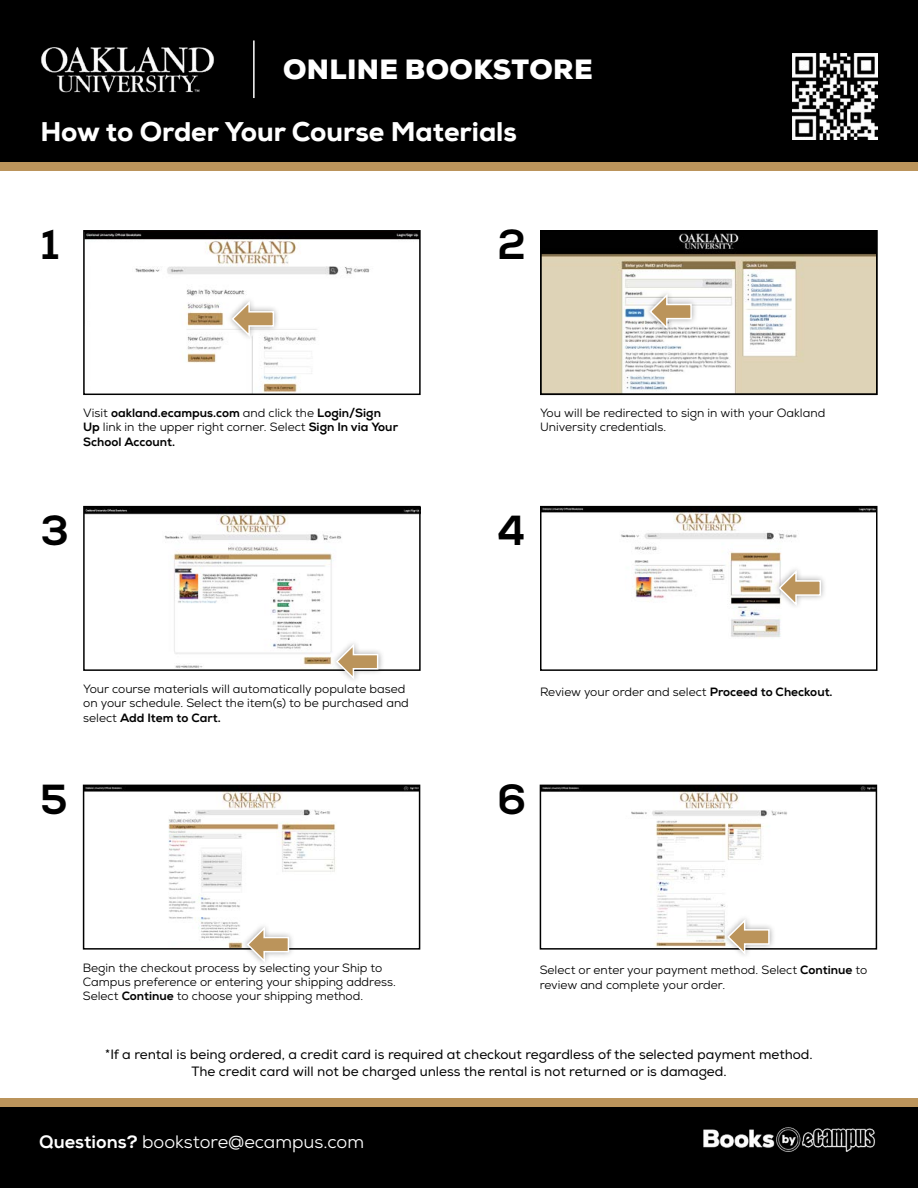
<style>
.page{position:relative;width:918px;height:1188px;background:#fff}
.page>*{position:absolute;margin:0;border:0;box-sizing:border-box;transform-origin:0 0}
.t1{font:800 42px "Nexa";color:#000}
.t2{font:800 27px "Nexa";color:#fff}
.t3{font:900 27px "Nexa";letter-spacing:.015em;color:#fff}
.Questions{font:18px "Nexa";color:#fff}
.Notes{font:13.5px "Nexa";color:#000}
.Instructions{font:12px/14.4px "Nexa";color:#000}
.Instructions-2{font:800 12px/14.4px "Nexa";color:#000}
.s1{font-weight:400}
.s2{font-weight:800}
</style>
<div class="page">
<div style="left:0;top:0;width:918px;height:166px;background:#000"></div>
<div style="left:0;top:162px;width:918px;height:9px;background:#bb945b"></div>
<svg style="left:83px;top:230px;width:338px;height:165px"></svg>
<div style="left:226px;top:296px;width:54px;height:47px;background:#000;opacity:.35"></div>
<svg style="left:231px;top:299px;width:44px;height:40px"></svg>
<svg style="left:540px;top:230px;width:338px;height:166px"></svg>
<div style="left:644px;top:289px;width:54px;height:46px;background:#000;opacity:.35"></div>
<svg style="left:648px;top:292px;width:45px;height:39px"></svg>
<svg style="left:83px;top:505px;width:338px;height:166px"></svg>
<div style="left:331px;top:639px;width:54px;height:46px;background:#000;opacity:.35"></div>
<svg style="left:335px;top:642px;width:44px;height:39px"></svg>
<svg style="left:540px;top:505px;width:338px;height:166px"></svg>
<div style="left:773px;top:565px;width:54px;height:47px;background:#000;opacity:.35"></div>
<svg style="left:777px;top:568px;width:45px;height:40px"></svg>
<svg style="left:82px;top:784px;width:339px;height:166px"></svg>
<div style="left:242px;top:922px;width:54px;height:46px;background:#000;opacity:.35"></div>
<svg style="left:246px;top:925px;width:44px;height:39px"></svg>
<svg style="left:539px;top:784px;width:339px;height:166px"></svg>
<div style="left:722px;top:914px;width:54px;height:47px;background:#000;opacity:.35"></div>
<svg style="left:726px;top:917px;width:44px;height:40px"></svg>
<img style="left:792px;top:54px;width:86px;height:86px">
<hr style="left:253px;top:40px;width:2px;height:58px;background:#fff">
<img style="left:41px;top:47px;width:173px;height:46px">
<div style="left:0;top:1105px;width:918px;height:83px;background:#000"></div>
<div style="left:0;top:1098px;width:918px;height:9px;background:#bb945b"></div>
<img style="left:703px;top:1127px;width:172px;height:25px">
<p class="t3" style="left:283px;top:51px;width:311px">ONLINE BOOKSTORE</p>
<p class="t2" style="left:40px;top:115px;width:478px">How to Order Your Course Materials</p>
<p class="t1" style="left:40px;top:219px;width:20px">1</p>
<p class="t1" style="left:497px;top:219px;width:30px">2</p>
<p class="Instructions-2" style="left:83px;top:406px;width:316px"><span class="s1">Visit</span> oakland.ecampus.com <span class="s1">and click the</span> Login/Sign<br>Up <span class="s1">link in the upper right corner. Select</span> Sign In via Your<br>School Account.</p>
<p class="Instructions" style="left:540px;top:406px;width:287px">You will be redirected to sign in with your Oakland<br>University credentials.</p>
<p class="t1" style="left:40px;top:505px;width:30px">3</p>
<p class="t1" style="left:497px;top:505px;width:30px">4</p>
<p class="Instructions" style="left:83px;top:682px;width:327px">Your course materials will automatically populate based on your schedule. Select the item(s) to be purchased and select <span class="s2">Add Item to Cart.</span></p>
<p class="Instructions" style="left:540px;top:684px;width:294px">Review your order and select <span class="s2">Proceed to Checkout.</span></p>
<p class="t1" style="left:40px;top:774px;width:29px">5</p>
<p class="t1" style="left:497px;top:774px;width:31px">6</p>
<p class="Instructions" style="left:83px;top:960px;width:315px">Begin the checkout process by selecting your Ship to<br>Campus preference or entering your shipping address.<br>Select <span class="s2">Continue</span> to choose your shipping method.</p>
<p class="Instructions" style="left:540px;top:963px;width:329px">Select or enter your payment method. Select <span class="s2">Continue</span> to review and complete your order.</p>
<p class="Notes" style="left:105px;top:1047px;width:709px">*If a rental is being ordered, a credit card is required at checkout regardless of the selected payment method.</p>
<p class="Notes" style="left:191px;top:1063px;width:537px">The credit card will not be charged unless the rental is not returned or is damaged.</p>
<p class="Questions" style="left:39px;top:1130px;width:326px"><span class="s2">Questions?</span> bookstore@ecampus.com</p>
</div>
